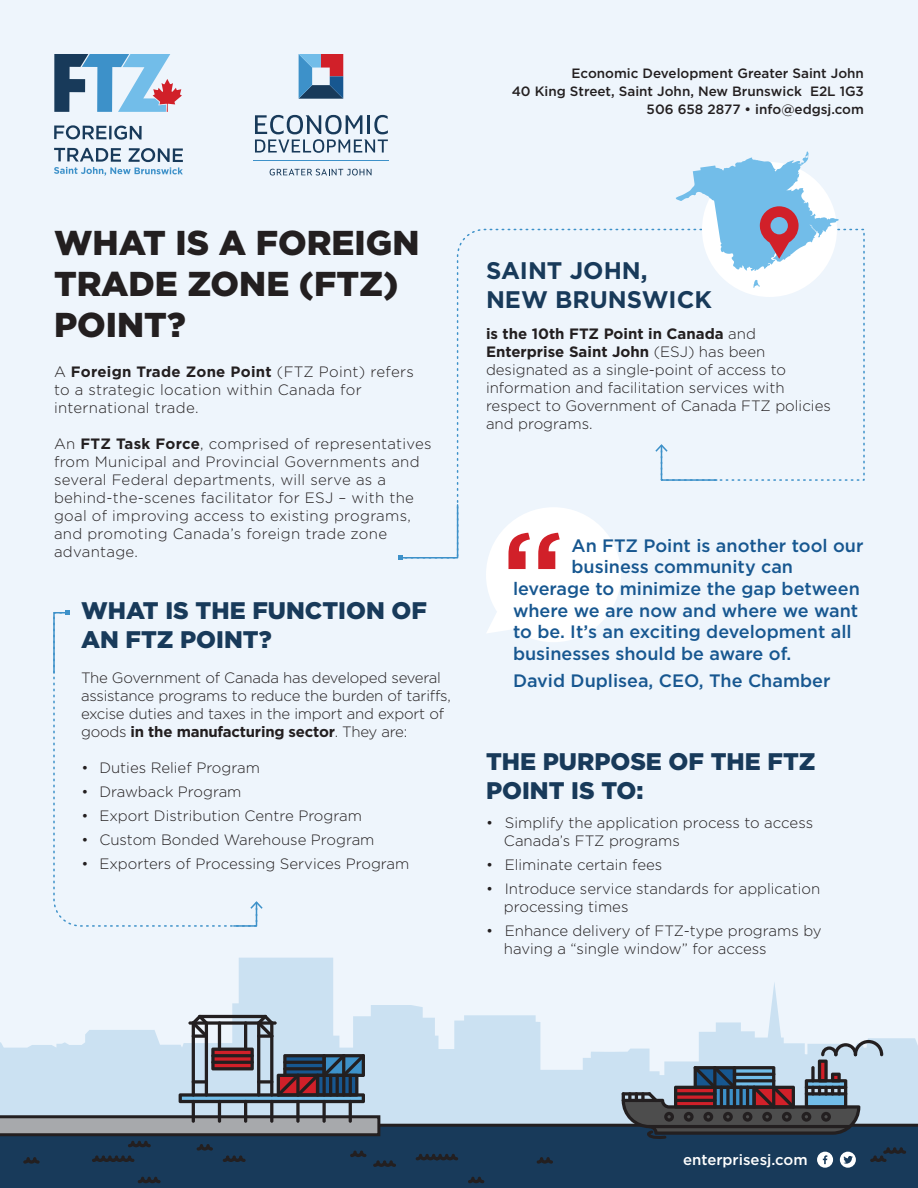
<style>
.page{position:relative;width:918px;height:1188px;background:#eef5fc}
.page>*{position:absolute;margin:0;border:0;box-sizing:border-box;transform-origin:0 0}
.t1{font:900 34.5px/41.4px "Gotham";color:#231f20}
.t2{font:900 24px/28.8px "Gotham";color:#183a5a}
.t3{font:700 24px/28.8px "Gotham HTF";color:#183a5a}
.t4{font:500 18px "Gotham HTF";color:#175790}
.t5{font:300 15px/18px "Gotham HTF";color:#231f20}
.t6{font:300 15px/18px "Gotham HTF";letter-spacing:.02em;color:#231f20}
.t7{font:500 15px "Gotham HTF";color:#fff}
.t8{font:500 13.5px/18px "Gotham HTF";color:#231f20;text-align:right}
.s1{font-weight:700}
</style>
<div class="page">
<svg style="left:0;top:958px;width:918px;height:166px"></svg>
<div style="left:0;top:1124px;width:918px;height:64px;background:#183a5a"></div>
<svg style="left:416px;top:1154px;width:42px;height:6px"></svg>
<svg style="left:138px;top:1177px;width:23px;height:6px"></svg>
<svg style="left:870px;top:1147px;width:36px;height:15px"></svg>
<svg style="left:468px;top:1177px;width:16px;height:6px"></svg>
<svg style="left:537px;top:1157px;width:16px;height:7px"></svg>
<svg style="left:0;top:1115px;width:396px;height:52px;background:#425669"></svg>
<hr style="left:192px;top:1100px;width:3px;height:23px;background:#231f20;border-radius:2px">
<hr style="left:218px;top:1100px;width:3px;height:23px;background:#231f20;border-radius:2px">
<hr style="left:244px;top:1100px;width:3px;height:23px;background:#231f20;border-radius:2px">
<hr style="left:270px;top:1100px;width:3px;height:23px;background:#231f20;border-radius:2px">
<svg style="left:296px;top:1100px;width:4px;height:23px"></svg>
<svg style="left:322px;top:1100px;width:4px;height:23px"></svg>
<hr style="left:349px;top:1100px;width:3px;height:23px;background:#231f20;border-radius:2px">
<hr style="left:192px;top:1021px;width:3px;height:76px;background:#231f20;border-radius:2px">
<hr style="left:257px;top:1021px;width:3px;height:76px;background:#231f20;border-radius:2px">
<hr style="left:270px;top:1021px;width:3px;height:76px;background:#231f20;border-radius:2px">
<svg style="left:188px;top:1021px;width:89px;height:4px"></svg>
<hr style="left:198px;top:1015px;width:69px;height:3px;background:#231f20;border-radius:2px">
<hr style="left:205px;top:1021px;width:3px;height:76px;background:#231f20;border-radius:2px">
<svg style="left:192px;top:1015px;width:16px;height:23px"></svg>
<svg style="left:257px;top:1015px;width:17px;height:23px"></svg>
<hr style="left:218px;top:1021px;width:3px;height:30px;background:#231f20;border-radius:2px">
<hr style="left:244px;top:1021px;width:3px;height:30px;background:#231f20;border-radius:2px">
<svg style="left:179px;top:1048px;width:186px;height:55px;background:#717686"></svg>
<hr style="left:211px;top:1061px;width:43px;height:3px;background:#231f20;border-radius:2px">
<hr style="left:211px;top:1054px;width:43px;height:3px;background:#231f20;border-radius:2px">
<svg style="left:257px;top:1080px;width:16px;height:4px"></svg>
<svg style="left:192px;top:1080px;width:16px;height:4px"></svg>
<svg style="left:456px;top:228px;width:409px;height:275px"></svg>
<svg style="left:398px;top:504px;width:61px;height:56px"></svg>
<div style="left:702px;top:162px;width:135px;height:135px;background:#fff;border-radius:50%"></div>
<svg style="left:655px;top:444px;width:210px;height:38px"></svg>
<svg style="left:53px;top:676px;width:179px;height:251px"></svg>
<svg style="left:53px;top:610px;width:17px;height:64px"></svg>
<svg style="left:232px;top:901px;width:31px;height:26px"></svg>
<div style="left:486px;top:507px;width:135px;height:135px;background:#fff;border-radius:50%"></div>
<svg style="left:487px;top:612px;width:26px;height:21px"></svg>
<svg style="left:508px;top:533px;width:52px;height:36px"></svg>
<svg style="left:817px;top:1152px;width:16px;height:16px"></svg>
<svg style="left:840px;top:1152px;width:16px;height:16px"></svg>
<svg style="left:622px;top:1040px;width:261px;height:100px;background:#7c8592"></svg>
<svg style="left:676px;top:151px;width:163px;height:137px"></svg>
<svg style="left:54px;top:125px;width:88px;height:15px"></svg>
<svg style="left:54px;top:148px;width:129px;height:28px"></svg>
<svg style="left:54px;top:54px;width:128px;height:58px"></svg>
<svg style="left:270px;top:169px;width:102px;height:7px"></svg>
<hr style="left:253px;top:160px;width:136px;height:1px;background:#3d91c9">
<svg style="left:255px;top:115px;width:133px;height:38px"></svg>
<svg style="left:299px;top:54px;width:44px;height:45px;background:#737696"></svg>
<p class="t8" style="left:512px;top:64px;width:354px">Economic Development Greater Saint John<br>40 King Street, Saint John, New Brunswick E2L 1G3<br>506 658 2877 • info@edgsj.com</p>
<h1 class="t1" style="left:54px;top:221px;width:367px">WHAT IS A FOREIGN<br>TRADE ZONE (FTZ)<br>POINT?</h1>
<p class="t6" style="left:54px;top:363px;width:361px">A <span class="s1">Foreign Trade Zone Point</span> (FTZ Point) refers to a strategic location within Canada for international trade.</p>
<p class="t6" style="left:54px;top:435px;width:379px">An <span class="s1">FTZ Task Force</span>, comprised of representatives from Municipal and Provincial Governments and several Federal departments, will serve as a behind-the-scenes facilitator for ESJ – with the goal of improving access to existing programs, and promoting Canada’s foreign trade zone advantage.</p>
<h2 class="t2" style="left:81px;top:595px;width:348px">WHAT IS THE FUNCTION OF<br>AN FTZ POINT?</h2>
<p class="t5" style="left:81px;top:668px;width:371px">The Government of Canada has developed several assistance programs to reduce the burden of tariffs, excise duties and taxes in the import and export of goods <span class="s1">in the manufacturing sector</span>. They are:</p>
<p class="t5" style="left:81px;top:758px;width:180px">• Duties Relief Program</p>
<p class="t5" style="left:81px;top:782px;width:162px">• Drawback Program</p>
<p class="t5" style="left:81px;top:806px;width:282px">• Export Distribution Centre Program</p>
<p class="t5" style="left:81px;top:830px;width:295px">• Custom Bonded Warehouse Program</p>
<p class="t5" style="left:81px;top:854px;width:330px">• Exporters of Processing Services Program</p>
<h2 class="t3" style="left:486px;top:255px;width:227px">SAINT JOHN,<br>NEW BRUNSWICK</h2>
<p class="t5" style="left:486px;top:325px;width:346px"><span class="s1">is the 10th FTZ Point in Canada</span> and <span class="s1">Enterprise Saint John</span> (ESJ) has been designated as a single-point of access to information and facilitation services with respect to Government of Canada FTZ policies and programs.</p>
<p class="t4" style="left:572px;top:535px;width:293px">An FTZ Point is another tool our</p>
<p class="t4" style="left:572px;top:557px;width:223px">business community can</p>
<p class="t4" style="left:513px;top:578px;width:348px">leverage to minimize the gap between</p>
<p class="t4" style="left:513px;top:600px;width:347px">where we are now and where we want</p>
<p class="t4" style="left:513px;top:622px;width:340px">to be. It’s an exciting development all</p>
<p class="t4" style="left:513px;top:643px;width:280px">businesses should be aware of.</p>
<p class="t4" style="left:513px;top:671px;width:319px">David Duplisea, CEO, The Chamber</p>
<h2 class="t2" style="left:486px;top:747px;width:331px">THE PURPOSE OF THE FTZ<br>POINT IS TO:</h2>
<p class="t5" style="left:504px;top:813px;width:311px;text-indent:-18px">• Simplify the application process to access<br>Canada’s FTZ programs</p>
<p class="t5" style="left:486px;top:855px;width:178px">• Eliminate certain fees</p>
<p class="t5" style="left:504px;top:879px;width:318px;text-indent:-18px">• Introduce service standards for application processing times</p>
<p class="t5" style="left:504px;top:921px;width:319px;text-indent:-18px">• Enhance delivery of FTZ-type programs by having a “single window” for access</p>
<p class="t7" style="left:683px;top:1151px;width:126px">enterprisesj.com</p>
</div>
